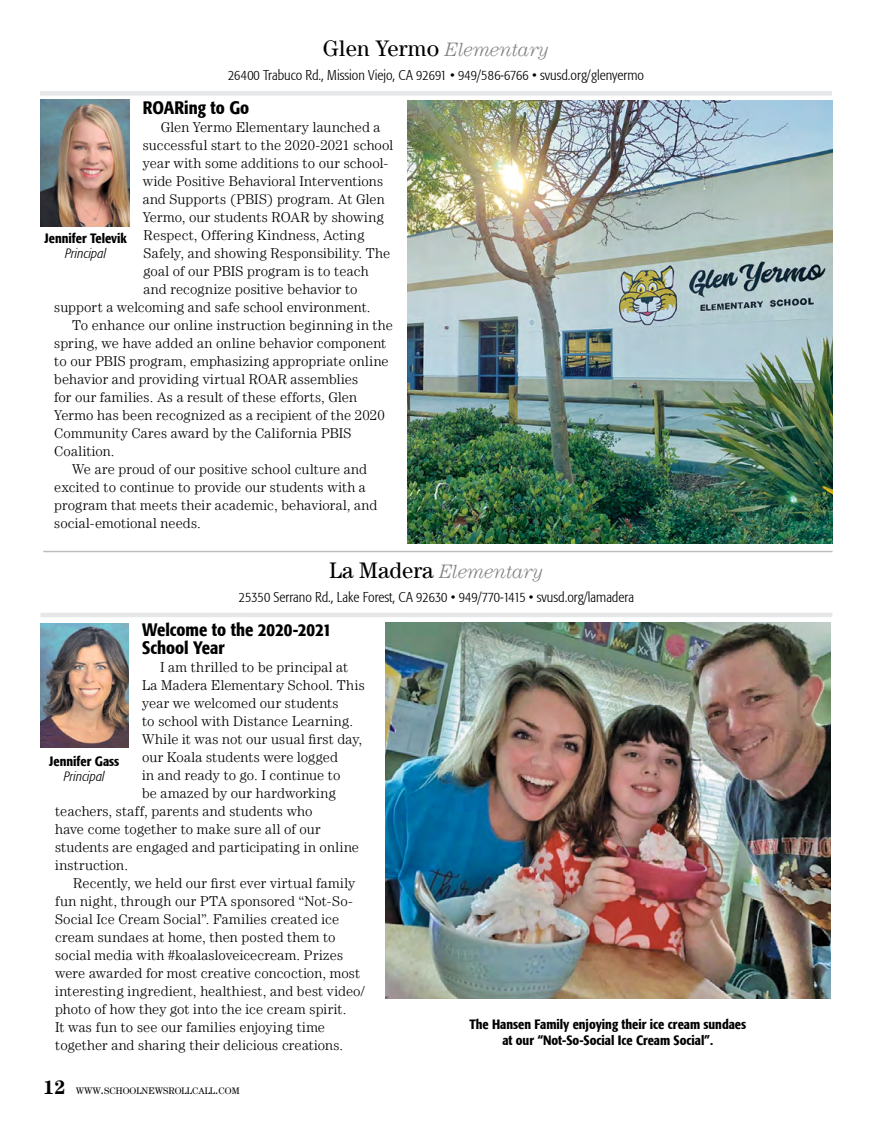
<style>
.page{position:relative;width:878px;height:1121px;background:#fff}
.page>*{position:absolute;margin:0;border:0;box-sizing:border-box;transform-origin:0 0}
.t1{font:italic 300 19.5px "Century LT";letter-spacing:-.005em;color:#808285}
.t2{font:500 condensed 18px/18px "Formata";color:#000}
.t3{font:300 14.25px "Century LT";letter-spacing:.01em;color:#000}
.t4{font:300 condensed 14.25px "Formata";color:#000}
.t5{font:500 condensed 13.5px/16.5px "Formata";color:#000;text-align:center}
.t6{font:italic 300 condensed 13.5px "Formata";letter-spacing:.005em;color:#000}
.t7{font:9.45px "Century LT";color:#000}
.s1{font-weight:400;font-style:normal;font-size:22.5px;color:#000}
.s2{font-weight:700;font-size:19.5px}
.s3{font-size:13.5px}
</style>
<div class="page">
<img style="left:41px;top:100px;width:88px;height:126px">
<div style="left:40px;top:91px;width:792px;height:5px;background:#e6e7e8"></div>
<img style="left:407px;top:100px;width:425px;height:443px">
<img style="left:40px;top:623px;width:88px;height:124px">
<div style="left:40px;top:612px;width:792px;height:5px;background:#e6e7e8"></div>
<img style="left:385px;top:622px;width:445px;height:377px">
<hr style="left:43px;top:551px;width:789px;height:1px;background:#bcbec0">
<h1 class="t1" style="left:323px;top:39px;width:228px"><span class="s1">Glen Yermo</span> Elementary</h1>
<p class="t4" style="left:228px;top:67px;width:417px">26400 Trabuco Rd., Mission Viejo, CA 92691 • 949/586-6766 • svusd.org/glenyermo</p>
<p class="t2" style="left:143px;top:98px;width:108px">ROARing to Go</p>
<p class="t3" style="left:161px;top:119px;width:221px">Glen Yermo Elementary launched a</p>
<p class="t3" style="left:143px;top:137px;width:252px">successful start to the 2020-2021 school</p>
<p class="t3" style="left:143px;top:155px;width:247px">year with some additions to our school-</p>
<p class="t3" style="left:143px;top:173px;width:242px">wide Positive Behavioral Interventions</p>
<p class="t3" style="left:143px;top:191px;width:243px">and Supports (PBIS) program. At Glen</p>
<p class="t3" style="left:143px;top:209px;width:243px">Yermo, our students ROAR by showing</p>
<p class="t3" style="left:143px;top:227px;width:222px">Respect, Offering Kindness, Acting</p>
<p class="t3" style="left:143px;top:245px;width:248px">Safely, and showing Responsibility. The</p>
<p class="t3" style="left:143px;top:263px;width:227px">goal of our PBIS program is to teach</p>
<p class="t3" style="left:143px;top:281px;width:215px">and recognize positive behavior to</p>
<p class="t3" style="left:54px;top:299px;width:318px">support a welcoming and safe school environment.</p>
<p class="t3" style="left:72px;top:317px;width:322px">To enhance our online instruction beginning in the</p>
<p class="t3" style="left:54px;top:335px;width:333px">spring, we have added an online behavior component</p>
<p class="t3" style="left:54px;top:353px;width:336px">to our PBIS program, emphasizing appropriate online</p>
<p class="t3" style="left:54px;top:371px;width:305px">behavior and providing virtual ROAR assemblies</p>
<p class="t3" style="left:54px;top:389px;width:304px">for our families. As a result of these efforts, Glen</p>
<p class="t3" style="left:54px;top:407px;width:332px">Yermo has been recognized as a recipient of the 2020</p>
<p class="t3" style="left:54px;top:425px;width:299px">Community Cares award by the California PBIS</p>
<p class="t3" style="left:54px;top:443px;width:62px">Coalition.</p>
<p class="t3" style="left:72px;top:461px;width:296px">We are proud of our positive school culture and</p>
<p class="t3" style="left:54px;top:479px;width:313px">excited to continue to provide our students with a</p>
<p class="t3" style="left:54px;top:497px;width:325px">program that meets their academic, behavioral, and</p>
<p class="t3" style="left:54px;top:515px;width:148px">social-emotional needs.</p>
<p class="t5" style="left:45px;top:230px;width:84px">Jennifer Televik</p>
<p class="t6" style="left:65px;top:246px;width:42px">Principal</p>
<h1 class="t1" style="left:329px;top:560px;width:215px"><span class="s1">La Madera</span> Elementary</h1>
<p class="t4" style="left:239px;top:588px;width:396px">25350 Serrano Rd., Lake Forest, CA 92630 • 949/770-1415 • svusd.org/lamadera</p>
<p class="t2" style="left:142px;top:621px;width:191px">Welcome to the 2020-2021<br>School Year</p>
<p class="t3" style="left:160px;top:659px;width:189px">I am thrilled to be principal at</p>
<p class="t3" style="left:142px;top:677px;width:224px">La Madera Elementary School. This</p>
<p class="t3" style="left:142px;top:695px;width:198px">year we welcomed our students</p>
<p class="t3" style="left:142px;top:713px;width:212px">to school with Distance Learning.</p>
<p class="t3" style="left:142px;top:731px;width:222px">While it was not our usual first day,</p>
<p class="t3" style="left:142px;top:749px;width:197px">our Koala students were logged</p>
<p class="t3" style="left:142px;top:767px;width:200px">in and ready to go. I continue to</p>
<p class="t3" style="left:142px;top:785px;width:195px">be amazed by our hardworking</p>
<p class="t3" style="left:55px;top:803px;width:259px">teachers, staff, parents and students who</p>
<p class="t3" style="left:55px;top:821px;width:267px">have come together to make sure all of our</p>
<p class="t3" style="left:55px;top:839px;width:305px">students are engaged and participating in online</p>
<p class="t3" style="left:55px;top:857px;width:74px">instruction.</p>
<p class="t3" style="left:73px;top:875px;width:284px">Recently, we held our first ever virtual family</p>
<p class="t3" style="left:55px;top:893px;width:299px">fun night, through our PTA sponsored “Not-So-</p>
<p class="t3" style="left:55px;top:911px;width:285px">Social Ice Cream Social”. Families created ice</p>
<p class="t3" style="left:55px;top:929px;width:282px">cream sundaes at home, then posted them to</p>
<p class="t3" style="left:55px;top:947px;width:289px">social media with #koalasloveicecream. Prizes</p>
<p class="t3" style="left:55px;top:965px;width:306px">were awarded for most creative concoction, most</p>
<p class="t3" style="left:55px;top:983px;width:311px">interesting ingredient, healthiest, and best video/</p>
<p class="t3" style="left:55px;top:1001px;width:293px">photo of how they got into the ice cream spirit.</p>
<p class="t3" style="left:55px;top:1019px;width:271px">It was fun to see our families enjoying time</p>
<p class="t3" style="left:55px;top:1037px;width:289px">together and sharing their delicious creations.</p>
<p class="t5" style="left:49px;top:753px;width:72px">Jennifer Gass</p>
<p class="t6" style="left:64px;top:768px;width:42px">Principal</p>
<p class="t7" style="left:43px;top:1085px;width:198px"><span class="s2">12</span> WWW<span class="s3">.</span>SCHOOLNEWSROLLCALL<span class="s3">.</span>COM</p>
<p class="t5" style="left:469px;top:1015px;width:278px">The Hansen Family enjoying their ice cream sundaes at our “Not-So-Social Ice Cream Social”.</p>
</div>
